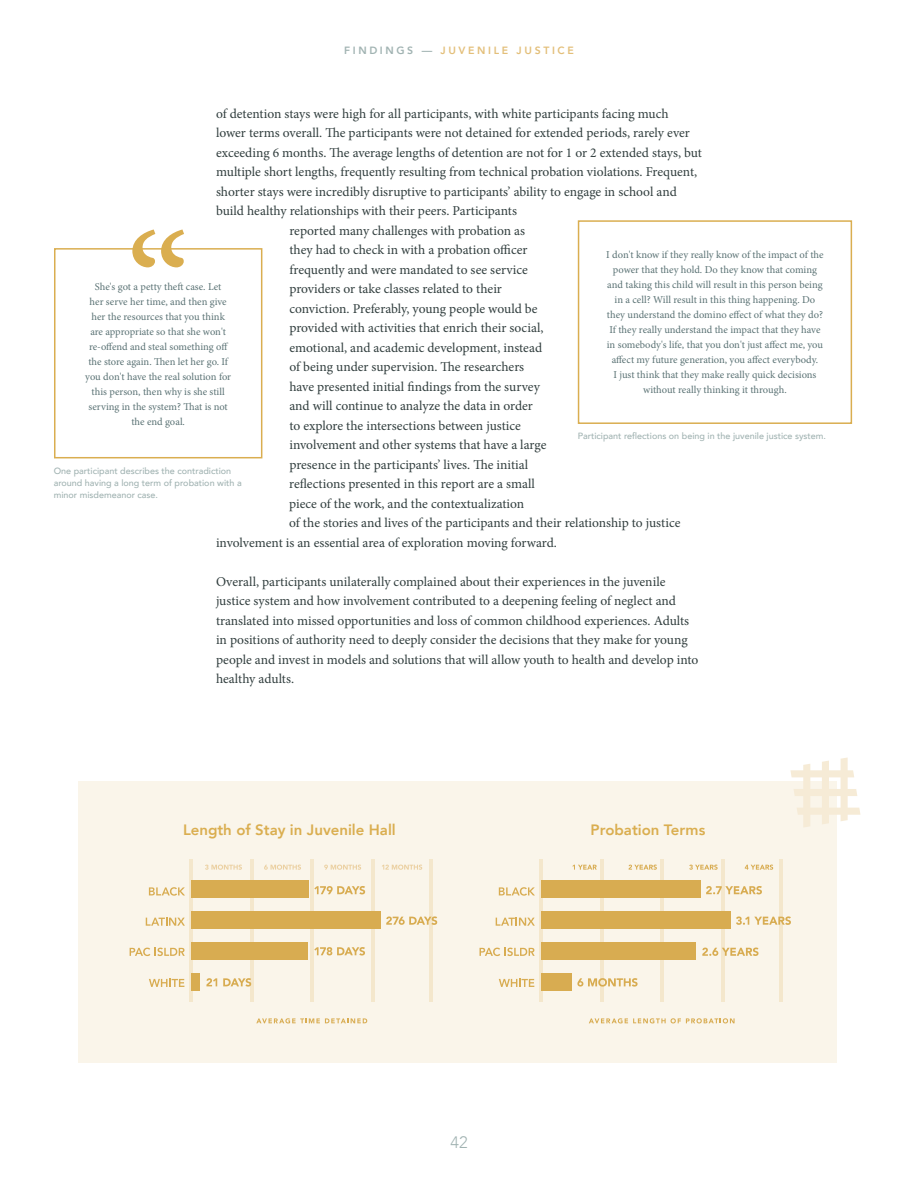
<style>
.page{position:relative;width:918px;height:1188px;background:#fff}
.page>*{position:absolute;margin:0;border:0;box-sizing:border-box;transform-origin:0 0}
.t1{font:300 16.5px "Avenir";color:#a1b3b2}
.t2{font:800 15px "Avenir";color:#daae50}
.t3{font:13.5px/19.5px "Minion Pro";color:#313e3e}
.t4{font:10.5px/15px "Minion Pro";color:#5a7274;text-align:center}
.t5{font:800 10.5px "Avenir";letter-spacing:.25em;color:#e3bf7a}
.t6{font:500 9px/12px "Avenir";color:#a1b3b2}
.s1{color:#a1b3b2}
</style>
<div class="page">
<div style="left:79px;top:781px;width:758px;height:282px;background:#faf5ea"></div>
<svg style="left:790px;top:758px;width:70px;height:69px"></svg>
<div style="left:578px;top:220px;width:274px;height:204px;border:2px solid #daae50"></div>
<div style="left:54px;top:248px;width:208px;height:210px;border:2px solid #daae50"></div>
<svg style="left:132px;top:230px;width:52px;height:37px"></svg>
<svg style="left:149px;top:887px;width:36px;height:9px"></svg>
<svg style="left:146px;top:918px;width:39px;height:8px"></svg>
<svg style="left:205px;top:865px;width:37px;height:5px"></svg>
<svg style="left:264px;top:865px;width:37px;height:5px"></svg>
<svg style="left:256px;top:1018px;width:111px;height:5px"></svg>
<svg style="left:324px;top:865px;width:37px;height:5px"></svg>
<hr style="left:250px;top:859px;width:4px;height:143px;background:#f4e7cc">
<hr style="left:311px;top:859px;width:3px;height:143px;background:#f4e7cc">
<hr style="left:190px;top:859px;width:3px;height:143px;background:#f4e7cc">
<hr style="left:371px;top:859px;width:4px;height:143px;background:#f4e7cc">
<svg style="left:382px;top:865px;width:40px;height:5px"></svg>
<hr style="left:429px;top:859px;width:4px;height:143px;background:#f4e7cc">
<svg style="left:314px;top:886px;width:51px;height:8px"></svg>
<svg style="left:386px;top:916px;width:51px;height:9px"></svg>
<svg style="left:130px;top:948px;width:55px;height:8px"></svg>
<svg style="left:314px;top:947px;width:51px;height:9px"></svg>
<div style="left:191px;top:880px;width:117px;height:18px;background:#d8ac51"></div>
<div style="left:191px;top:911px;width:190px;height:18px;background:#d8ac51"></div>
<div style="left:191px;top:942px;width:116px;height:18px;background:#d8ac51"></div>
<svg style="left:149px;top:979px;width:35px;height:8px"></svg>
<svg style="left:206px;top:978px;width:11px;height:8px"></svg>
<svg style="left:223px;top:978px;width:28px;height:9px"></svg>
<div style="left:191px;top:973px;width:9px;height:18px;background:#d8ac51"></div>
<svg style="left:499px;top:887px;width:36px;height:9px"></svg>
<svg style="left:496px;top:918px;width:39px;height:8px"></svg>
<svg style="left:572px;top:865px;width:25px;height:5px"></svg>
<svg style="left:629px;top:865px;width:28px;height:5px"></svg>
<svg style="left:689px;top:865px;width:29px;height:5px"></svg>
<hr style="left:600px;top:859px;width:4px;height:143px;background:#f4e7cc">
<hr style="left:660px;top:859px;width:4px;height:143px;background:#f4e7cc">
<hr style="left:540px;top:859px;width:3px;height:143px;background:#f4e7cc">
<hr style="left:721px;top:859px;width:4px;height:143px;background:#f4e7cc">
<svg style="left:745px;top:865px;width:28px;height:5px"></svg>
<hr style="left:779px;top:859px;width:4px;height:143px;background:#f4e7cc">
<svg style="left:706px;top:886px;width:56px;height:8px"></svg>
<svg style="left:736px;top:916px;width:55px;height:9px"></svg>
<svg style="left:480px;top:948px;width:55px;height:8px"></svg>
<div style="left:541px;top:880px;width:160px;height:18px;background:#d8ac51"></div>
<svg style="left:702px;top:948px;width:57px;height:8px"></svg>
<div style="left:541px;top:942px;width:155px;height:18px;background:#d8ac51"></div>
<div style="left:541px;top:911px;width:189px;height:18px;background:#d8ac51"></div>
<svg style="left:499px;top:979px;width:35px;height:8px"></svg>
<svg style="left:577px;top:978px;width:61px;height:9px"></svg>
<div style="left:541px;top:973px;width:31px;height:18px;background:#d8ac51"></div>
<svg style="left:589px;top:1018px;width:146px;height:5px"></svg>
<p class="t5" style="left:344px;top:42px;width:231px"><span class="s1">FINDINGS —</span> JUVENILE JUSTICE</p>
<p class="t3" style="left:216px;top:104px;width:454px">of detention stays were high for all participants, with white participants facing much</p>
<p class="t3" style="left:216px;top:123px;width:475px">lower terms overall. The participants were not detained for extended periods, rarely ever</p>
<p class="t3" style="left:216px;top:143px;width:488px">exceeding 6 months. The average lengths of detention are not for 1 or 2 extended stays, but</p>
<p class="t3" style="left:216px;top:162px;width:483px">multiple short lengths, frequently resulting from technical probation violations. Frequent,</p>
<p class="t3" style="left:216px;top:182px;width:462px">shorter stays were incredibly disruptive to participants’ ability to engage in school and</p>
<p class="t3" style="left:216px;top:201px;width:302px">build healthy relationships with their peers. Participants</p>
<p class="t3" style="left:289px;top:221px;width:237px">reported many challenges with probation as</p>
<p class="t3" style="left:289px;top:240px;width:240px">they had to check in with a probation officer</p>
<p class="t3" style="left:289px;top:260px;width:240px">frequently and were mandated to see service</p>
<p class="t3" style="left:289px;top:279px;width:214px">providers or take classes related to their</p>
<p class="t3" style="left:289px;top:299px;width:250px">conviction. Preferably, young people would be</p>
<p class="t3" style="left:289px;top:318px;width:255px">provided with activities that enrich their social,</p>
<p class="t3" style="left:289px;top:338px;width:254px">emotional, and academic development, instead</p>
<p class="t3" style="left:289px;top:357px;width:236px">of being under supervision. The researchers</p>
<p class="t3" style="left:289px;top:377px;width:252px">have presented initial findings from the survey</p>
<p class="t3" style="left:289px;top:396px;width:245px">and will continue to analyze the data in order</p>
<p class="t3" style="left:289px;top:416px;width:233px">to explore the intersections between justice</p>
<p class="t3" style="left:289px;top:435px;width:258px">involvement and other systems that have a large</p>
<p class="t3" style="left:289px;top:455px;width:240px">presence in the participants’ lives. The initial</p>
<p class="t3" style="left:289px;top:474px;width:247px">reflections presented in this report are a small</p>
<p class="t3" style="left:289px;top:494px;width:237px">piece of the work, and the contextualization</p>
<p class="t3" style="left:289px;top:513px;width:393px">of the stories and lives of the participants and their relationship to justice</p>
<p class="t3" style="left:216px;top:533px;width:342px">involvement is an essential area of exploration moving forward.</p>
<p class="t3" style="left:216px;top:572px;width:484px">Overall, participants unilaterally complained about their experiences in the juvenile justice system and how involvement contributed to a deepening feeling of neglect and translated into missed opportunities and loss of common childhood experiences. Adults in positions of authority need to deeply consider the decisions that they make for young people and invest in models and solutions that will allow youth to health and develop into healthy adults.</p>
<p class="t4" style="left:606px;top:248px;width:219px">I don't know if they really know of the impact of the power that they hold. Do they know that coming and taking this child will result in this person being in a cell? Will result in this thing happening. Do they understand the domino effect of what they do?<br>If they really understand the impact that they have in somebody's life, that you don't just affect me, you affect my future generation, you affect everybody.<br>I just think that they make really quick decisions without really thinking it through.</p>
<p class="t6" style="left:578px;top:429px;width:250px">Participant reflections on being in the juvenile justice system.</p>
<p class="t4" style="left:85px;top:279px;width:147px">She's got a petty theft case. Let<br>her serve her time, and then give her the resources that you think are appropriate so that she won't re-offend and steal something off the store again. Then let her go. If you don't have the real solution for this person, then why is she still serving in the system? That is not the end goal.</p>
<p class="t6" style="left:54px;top:465px;width:189px">One participant describes the contradiction around having a long term of probation with a minor misdemeanor case.</p>
<p class="t2" style="left:183px;top:818px;width:214px">Length of Stay in Juvenile Hall</p>
<p class="t2" style="left:591px;top:818px;width:116px">Probation Terms</p>
<p class="t1" style="left:450px;top:1132px;width:19px">42</p>
</div>
